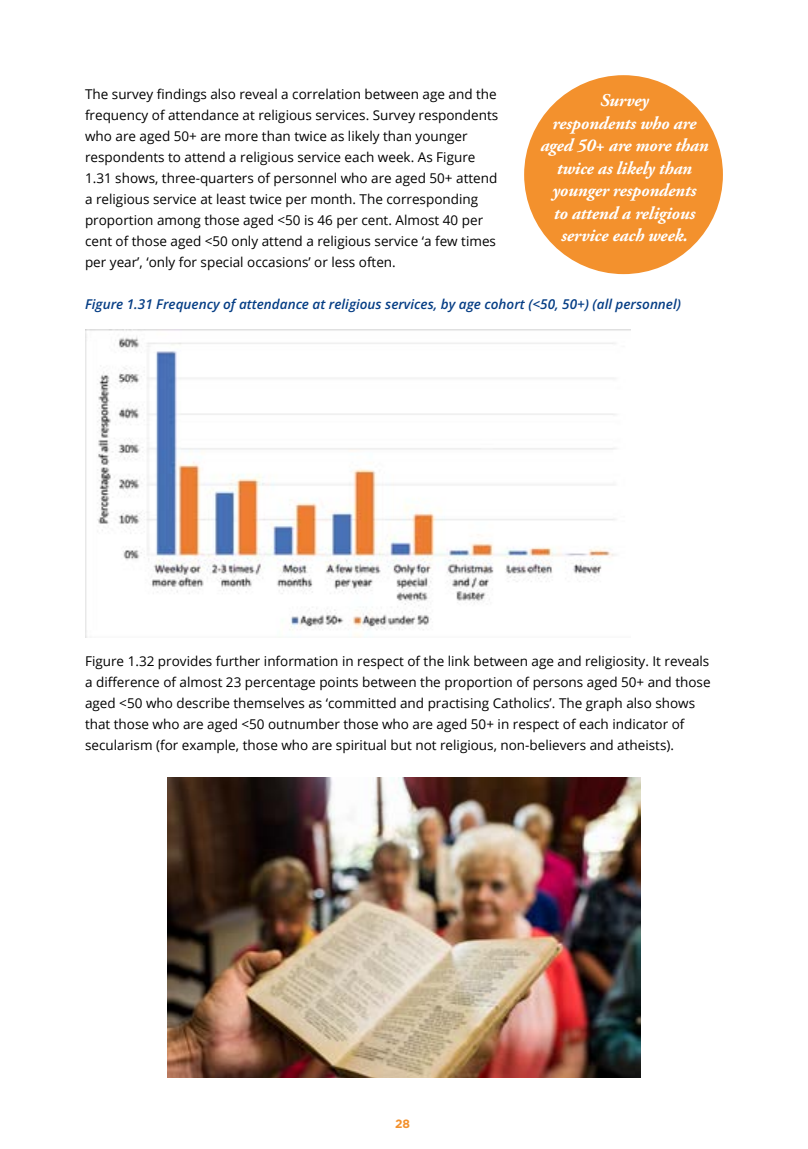
<style>
.page{position:relative;width:808px;height:1149px;background:#fff}
.page>*{position:absolute;margin:0;border:0;box-sizing:border-box;transform-origin:0 0}
.t1{font:italic 700 18px/22.5px "Adobe Garamond Pro";letter-spacing:-.01em;color:#fff;text-align:center}
.t2{font:13.5px/21px "Open Sans";color:#000}
.t3{font:italic 13.5px "Open Sans";color:#063e85}
.t4{font:700 12px "Gotham";color:#f3912d}
</style>
<div class="page">
<img style="left:85px;top:329px;width:545px;height:307px">
<div style="left:524px;top:75px;width:199px;height:199px;background:#f3912d;border-radius:50%"></div>
<img style="left:168px;top:777px;width:472px;height:299px">
<p class="t2" style="left:85px;top:83px;width:415px">The survey findings also reveal a correlation between age and the frequency of attendance at religious services. Survey respondents who are aged 50+ are more than twice as likely than younger respondents to attend a religious service each week. As Figure 1.31 shows, three-quarters of personnel who are aged 50+ attend a religious service at least twice per month. The corresponding proportion among those aged &lt;50 is 46 per cent. Almost 40 per cent of those aged &lt;50 only attend a religious service ‘a few times per year’, ‘only for special occasions’ or less often.</p>
<p class="t3" style="left:85px;top:294px;width:597px">Figure 1.31 Frequency of attendance at religious services, by age cohort (&lt;50, 50+) (all personnel)</p>
<h1 class="t1" style="left:540px;top:89px;width:170px">Survey<br>respondents who are aged 50+ are more than twice as likely than younger respondents<br>to attend a religious service each week.</h1>
<p class="t2" style="left:85px;top:650px;width:627px">Figure 1.32 provides further information in respect of the link between age and religiosity. It reveals a difference of almost 23 percentage points between the proportion of persons aged 50+ and those aged &lt;50 who describe themselves as ‘committed and practising Catholics’. The graph also shows that those who are aged &lt;50 outnumber those who are aged 50+ in respect of each indicator of secularism (for example, those who are spiritual but not religious, non-believers and atheists).</p>
<p class="t4" style="left:395px;top:1115px;width:16px">28</p>
</div>
